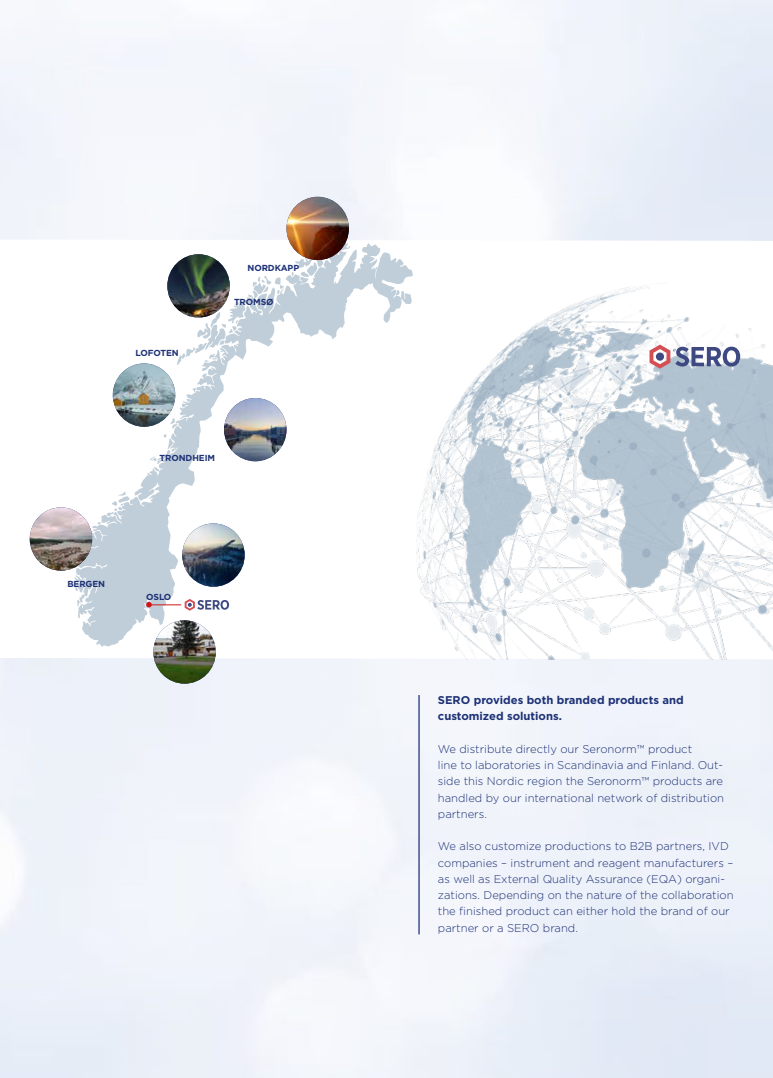
<style>
.page{position:relative;width:773px;height:1078px;background:#fff}
.page>*{position:absolute;margin:0;border:0;box-sizing:border-box;transform-origin:0 0}
.t1{font:300 11.25px/16.2px "Gotham";color:#1d3176}
.t2{font:700 11.25px/16.2px "Gotham";color:#1d3176}
.t3{font:700 8.75px "Gotham";letter-spacing:-.01em;color:#1d3176}
</style>
<div class="page">
<img style="left:0;top:0;width:772px;height:1077px">
<svg style="left:0;top:239px;width:772px;height:420px"></svg>
<img style="left:294px;top:241px;width:478px;height:418px">
<svg style="left:649px;top:344px;width:91px;height:24px"></svg>
<svg style="left:73px;top:241px;width:340px;height:405px"></svg>
<svg style="left:185px;top:598px;width:44px;height:12px"></svg>
<svg style="left:146px;top:601px;width:6px;height:6px"></svg>
<hr style="left:150px;top:604px;width:31px;height:1px;background:#cd1719">
<img style="left:286px;top:197px;width:63px;height:63px">
<img style="left:30px;top:507px;width:62px;height:63px">
<img style="left:224px;top:398px;width:62px;height:63px">
<img style="left:182px;top:523px;width:62px;height:63px">
<img style="left:153px;top:620px;width:63px;height:63px">
<img style="left:167px;top:254px;width:63px;height:63px">
<img style="left:113px;top:363px;width:62px;height:63px">
<hr style="left:418px;top:694px;width:1px;height:240px;background:#1d3176">
<p class="t3" style="left:135px;top:347px;width:45px">LOFOTEN</p>
<p class="t3" style="left:247px;top:262px;width:53px">NORDKAPP</p>
<p class="t3" style="left:234px;top:296px;width:41px">TROMSØ</p>
<p class="t3" style="left:159px;top:452px;width:57px">TRONDHEIM</p>
<p class="t3" style="left:67px;top:577px;width:39px">BERGEN</p>
<p class="t3" style="left:146px;top:591px;width:27px">OSLO</p>
<p class="t2" style="left:438px;top:691px;width:247px">SERO provides both branded products and customized solutions.</p>
<p class="t1" style="left:438px;top:740px;width:287px">We distribute directly our Seronorm™ product<br>line to laboratories in Scandinavia and Finland. Out&shy;side this Nordic region the Seronorm™ products are handled by our international network of distribution partners.</p>
<p class="t1" style="left:438px;top:837px;width:297px">We also customize productions to B2B partners, IVD companies – instrument and reagent manufacturers – as well as External Quality Assurance (EQA) organi&shy;zations. Depending on the nature of the collaboration the finished product can either hold the brand of our partner or a SERO brand.</p>
</div>
